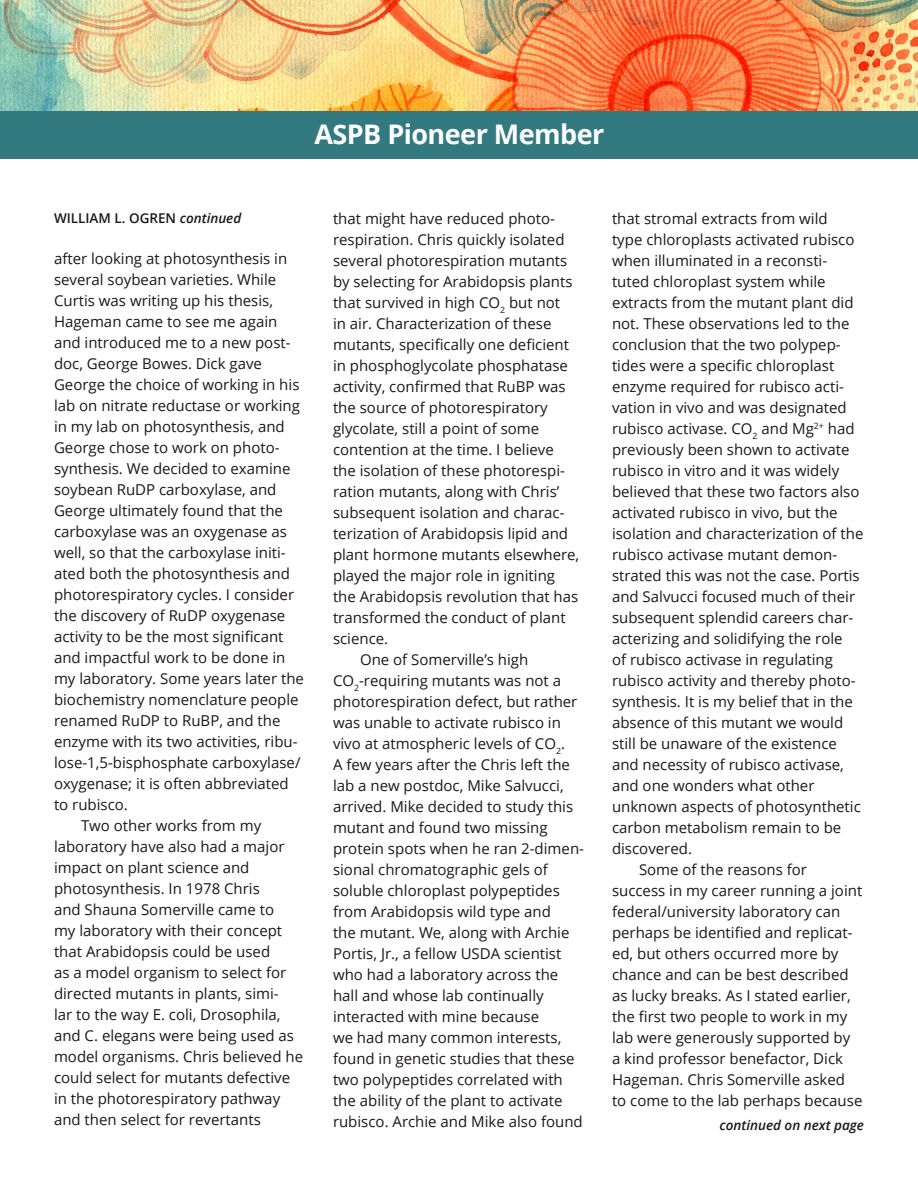
<style>
.page{position:relative;width:918px;height:1188px;background:#fff}
.page>*{position:absolute;margin:0;border:0;box-sizing:border-box;transform-origin:0 0}
.t1{font:700 27px "Open Sans";letter-spacing:-.02em;color:#fff}
.PIONEER_Body_Text_In{font:15px/21px "Open Sans";color:#1c1716}
.PIONEER_previouis_pa{font:600 13.5px "Open Sans";color:#1c1716}
.PIONEER_page_next{font:italic 600 13.5px "Open Sans";color:#1c1716}
.s1{font-style:italic}
</style>
<div class="page">
<div style="left:0;top:110px;width:918px;height:49px;background:#327980"></div>
<img style="left:0;top:0;width:918px;height:111px">
<h1 class="t1" style="left:314px;top:116px;width:291px">ASPB Pioneer Member</h1>
<p class="PIONEER_previouis_pa" style="left:54px;top:209px;width:189px">WILLIAM L. OGREN <span class="s1">continued</span></p>
<p class="PIONEER_Body_Text_In" style="left:54px;top:248px;width:252px">after looking at photosynthesis in several soybean varieties. While<br>Curtis was writing up his thesis,<br>Hageman came to see me again and introduced me to a new post&shy;doc, George Bowes. Dick gave<br>George the choice of working in his lab on nitrate reductase or working in my lab on photosynthesis, and<br>George chose to work on photo&shy;synthesis. We decided to examine soybean RuDP carboxylase, and<br>George ultimately found that the carboxylase was an oxygenase as well, so that the carboxylase initi&shy;ated both the photosynthesis and photorespiratory cycles. I consider the discovery of RuDP oxygenase activity to be the most significant and impactful work to be done in my laboratory. Some years later the biochemistry nomenclature people renamed RuDP to RuBP, and the enzyme with its two activities, ribu&shy;lose-1,5-bisphosphate carboxylase/ oxygenase; it is often abbreviated to rubisco.</p>
<p class="PIONEER_Body_Text_In" style="left:54px;top:815px;width:251px;text-indent:27px">Two other works from my laboratory have also had a major impact on plant science and photosynthesis. In 1978 Chris<br>and Shauna Somerville came to<br>my laboratory with their concept that Arabidopsis could be used<br>as a model organism to select for directed mutants in plants, simi-<br>lar to the way E. coli, Drosophila, and C. elegans were being used as model organisms. Chris believed he could select for mutants defective in the photorespiratory pathway and then select for revertants</p>
<p class="PIONEER_Body_Text_In" style="left:333px;top:208px;width:248px">that might have reduced photo&shy;respiration. Chris quickly isolated several photorespiration mutants by selecting for Arabidopsis plants that survived in high CO<sub>2</sub> but not<br>in air. Characterization of these mutants, specifically one deficient in phosphoglycolate phosphatase activity, confirmed that RuBP was the source of photorespiratory glycolate, still a point of some contention at the time. I believe the isolation of these photorespi&shy;ration mutants, along with Chris’ subsequent isolation and charac&shy;terization of Arabidopsis lipid and plant hormone mutants elsewhere, played the major role in igniting the Arabidopsis revolution that has transformed the conduct of plant science.</p>
<p class="PIONEER_Body_Text_In" style="left:333px;top:649px;width:253px;text-indent:27px">One of Somerville’s high<br>CO<sub>2</sub>-requiring mutants was not a photorespiration defect, but rather was unable to activate rubisco in vivo at atmospheric levels of CO<sub>2</sub>.<br>A few years after the Chris left the lab a new postdoc, Mike Salvucci, arrived. Mike decided to study this mutant and found two missing protein spots when he ran 2-dimen&shy;sional chromatographic gels of soluble chloroplast polypeptides from Arabidopsis wild type and<br>the mutant. We, along with Archie<br>Portis, Jr., a fellow USDA scientist who had a laboratory across the hall and whose lab continually interacted with mine because<br>we had many common interests, found in genetic studies that these two polypeptides correlated with the ability of the plant to activate rubisco. Archie and Mike also found</p>
<p class="PIONEER_Body_Text_In" style="left:612px;top:208px;width:253px">that stromal extracts from wild<br>type chloroplasts activated rubisco when illuminated in a reconsti&shy;tuted chloroplast system while extracts from the mutant plant did not. These observations led to the conclusion that the two polypep&shy;tides were a specific chloroplast enzyme required for rubisco acti&shy;vation in vivo and was designated rubisco activase. CO<sub>2</sub> and Mg<sup>2+</sup> had previously been shown to activate rubisco in vitro and it was widely believed that these two factors also activated rubisco in vivo, but the isolation and characterization of the rubisco activase mutant demon&shy;strated this was not the case. Portis and Salvucci focused much of their subsequent splendid careers char&shy;acterizing and solidifying the role<br>of rubisco activase in regulating rubisco activity and thereby photo&shy;synthesis. It is my belief that in the absence of this mutant we would still be unaware of the existence and necessity of rubisco activase, and one wonders what other unknown aspects of photosynthetic carbon metabolism remain to be discovered.</p>
<p class="PIONEER_Body_Text_In" style="left:612px;top:859px;width:252px;text-indent:27px">Some of the reasons for success in my career running a joint federal/university laboratory can perhaps be identified and replicat&shy;ed, but others occurred more by chance and can be best described as lucky breaks. As I stated earlier, the first two people to work in my lab were generously supported by<br>a kind professor benefactor, Dick<br>Hageman. Chris Somerville asked to come to the lab perhaps because</p>
<p class="PIONEER_page_next" style="left:720px;top:1116px;width:146px">continued on next page</p>
</div>
